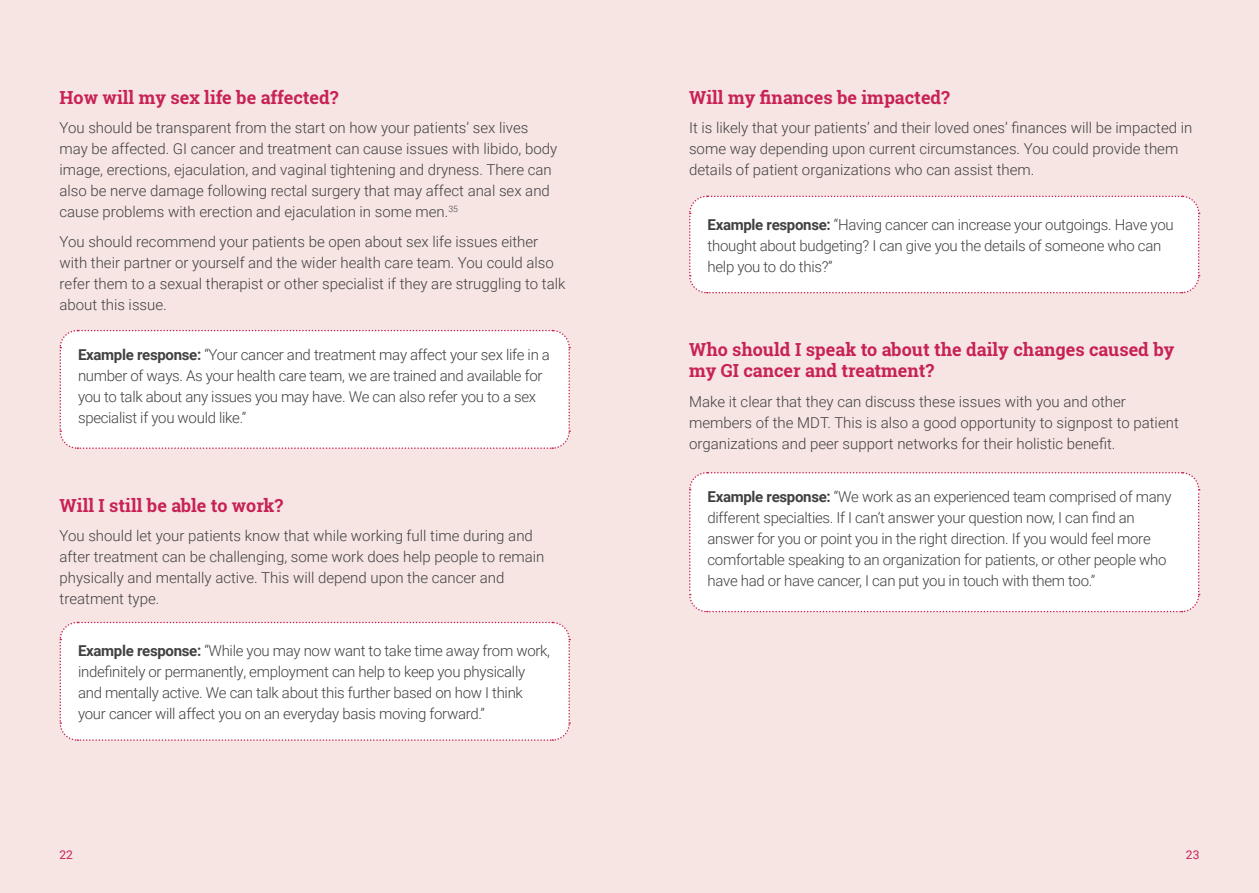
<style>
.page{position:relative;width:1259px;height:893px;background:#f6e5e3}
.page>*{position:absolute;margin:0;border:0;box-sizing:border-box;transform-origin:0 0}
.t1{font:700 18px/21px "Roboto Slab";color:#c82254}
.t2{font:300 15px/21px "Roboto";color:#414042}
.t3{font:300 15px/21px "Roboto";letter-spacing:-.02em;color:#414042}
.t4{font:12px "Roboto";color:#c82254}
.s1{font-weight:700}
</style>
<div class="page">
<div style="left:59px;top:329px;width:512px;height:120px;background:#fff"></div>
<div style="left:59px;top:621px;width:512px;height:120px;background:#fff"></div>
<div style="left:689px;top:195px;width:511px;height:99px;background:#fff"></div>
<div style="left:689px;top:472px;width:511px;height:141px;background:#fff"></div>
<p class="t1" style="left:60px;top:87px;width:280px">How will my sex life be affected?</p>
<p class="t2" style="left:60px;top:117px;width:499px">You should be transparent from the start on how your patients’ sex lives may be affected. GI cancer and treatment can cause issues with libido, body image, erections, ejaculation, and vaginal tightening and dryness. There can also be nerve damage following rectal surgery that may affect anal sex and cause problems with erection and ejaculation in some men.<sup>35</sup></p>
<p class="t2" style="left:60px;top:231px;width:507px">You should recommend your patients be open about sex life issues either with their partner or yourself and the wider health care team. You could also refer them to a sexual therapist or other specialist if they are struggling to talk about this issue.</p>
<p class="t3" style="left:78px;top:343px;width:473px"><span class="s1">Example response:</span> “Your cancer and treatment may affect your sex life in a number of ways. As your health care team, we are trained and available for you to talk about any issues you may have. We can also refer you to a sex specialist if you would like.”</p>
<p class="t1" style="left:60px;top:495px;width:225px">Will I still be able to work?</p>
<p class="t2" style="left:60px;top:525px;width:486px">You should let your patients know that while working full time during and after treatment can be challenging, some work does help people to remain physically and mentally active. This will depend upon the cancer and treatment type.</p>
<p class="t3" style="left:78px;top:640px;width:473px"><span class="s1">Example response:</span> “While you may now want to take time away from work, indefinitely or permanently, employment can help to keep you physically and mentally active. We can talk about this further based on how I think your cancer will affect you on an everyday basis moving forward.”</p>
<p class="t4" style="left:60px;top:846px;width:15px">22</p>
<p class="t1" style="left:689px;top:87px;width:262px">Will my finances be impacted?</p>
<p class="t2" style="left:689px;top:117px;width:505px">It is likely that your patients’ and their loved ones’ finances will be impacted in some way depending upon current circumstances. You could provide them details of patient organizations who can assist them.</p>
<p class="t3" style="left:707px;top:213px;width:468px"><span class="s1">Example response:</span> “Having cancer can increase your outgoings. Have you thought about budgeting? I can give you the details of someone who can help you to do this?”</p>
<p class="t1" style="left:689px;top:339px;width:487px">Who should I speak to about the daily changes caused by my GI cancer and treatment?</p>
<p class="t2" style="left:689px;top:391px;width:491px">Make it clear that they can discuss these issues with you and other members of the MDT. This is also a good opportunity to signpost to patient organizations and peer support networks for their holistic benefit.</p>
<p class="t3" style="left:707px;top:485px;width:465px"><span class="s1">Example response:</span> “We work as an experienced team comprised of many different specialties. If I can’t answer your question now, I can find an answer for you or point you in the right direction. If you would feel more comfortable speaking to an organization for patients, or other people who have had or have cancer, I can put you in touch with them too.”</p>
<p class="t4" style="left:1186px;top:846px;width:15px">23</p>
</div>
